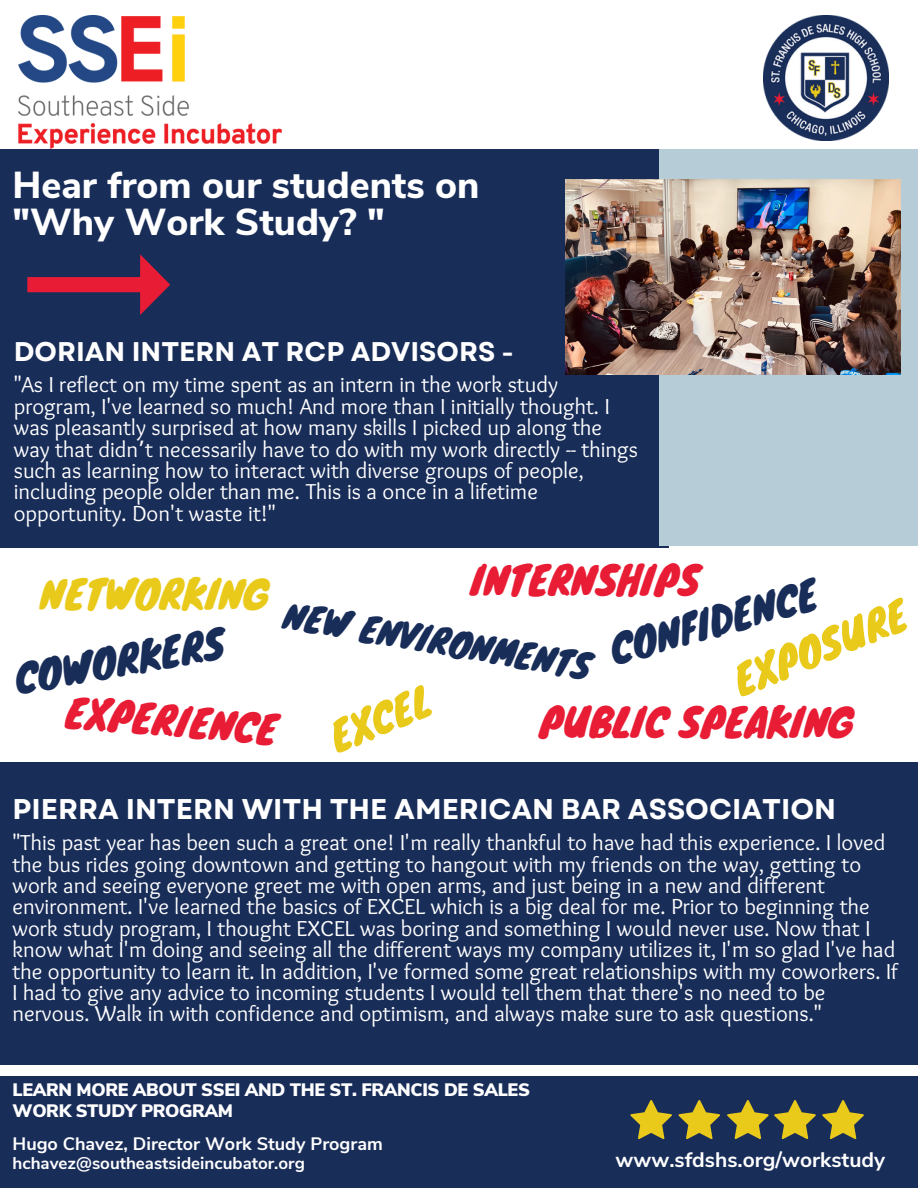
<style>
.page{position:relative;width:918px;height:1188px;background:#fff}
.page>*{position:absolute;margin:0;border:0;box-sizing:border-box;transform-origin:0 0}
.t1{font:39px "Knewave";color:#e81c35}
.t2{font:39px "Knewave";color:#e9ca1b}
.t3{font:39px "Knewave";color:#192d59}
.t4{font:800 37.5px/37.2px "Nunito Sans";color:#fff}
.t5{font:34.5px "Knewave";color:#192d59}
.t6{font:700 28.5px "Garet";color:#fff}
.t7{font:700 27px "Garet";color:#fff}
.t8{font:22.5px/21.3px "Sukar Regular";color:#fff}
.t9{font:700 21px "Nunito Sans";color:#fff}
.t10{font:900 18px "Nunito Sans";letter-spacing:-.02em;color:#fff}
.t11{font:700 18px "Nunito Sans";color:#fff}
.t12{font:700 16.95px "Nunito Sans";color:#fff}
.s1{font-family:"Noto Sans Gurmukhi"}
</style>
<div class="page">
<div style="left:0;top:149px;width:669px;height:399px;background:#192d59"></div>
<div style="left:659px;top:150px;width:259px;height:396px;background:#b6ccd7"></div>
<img style="left:764px;top:15px;width:125px;height:125px">
<img style="left:18px;top:15px;width:264px;height:133px">
<div style="left:0;top:1076px;width:918px;height:112px;background:#192d59"></div>
<svg style="left:630px;top:1100px;width:42px;height:39px"></svg>
<svg style="left:678px;top:1100px;width:42px;height:39px"></svg>
<svg style="left:727px;top:1100px;width:89px;height:39px"></svg>
<svg style="left:822px;top:1100px;width:42px;height:39px"></svg>
<img style="left:565px;top:180px;width:335px;height:194px">
<div style="left:0;top:762px;width:918px;height:303px;background:#192d59"></div>
<svg style="left:27px;top:254px;width:143px;height:61px"></svg>
<p class="t4" style="left:13px;top:167px;width:469px">Hear from our students on "Why Work Study? "</p>
<p class="t7" style="left:14px;top:332px;width:502px">DORIAN INTERN AT RCP ADVISORS -</p>
<p class="t8" style="left:14px;top:376px;width:626px">"As I reflect on my time spent as an intern in the work study program, I've learned so much! And more than I initially thought. I was pleasantly surprised at how many skills I picked up along the way that didn<span class="s1">’</span>t necessarily have to do with my work directly -- things such as learning how to interact with diverse groups of people, including people older than me. This is a once in a lifetime opportunity. Don't waste it!"</p>
<p class="t1" style="left:470px;top:548px;width:232px">INTERNSHIPS</p>
<p class="t3" style="left:602px;top:621px;width:215px;rotate:-16deg">CONFIDENCE</p>
<p class="t2" style="left:40px;top:562px;width:230px">NETWORKING</p>
<p class="t2" style="left:723px;top:653px;width:185px;rotate:-22deg">EXPOSURE</p>
<p class="t5" style="left:289px;top:586px;width:313px;rotate:10deg">NEW ENVIRONMENTS</p>
<p class="t3" style="left:10px;top:648px;width:214px;rotate:-10deg">COWORKERS</p>
<p class="t2" style="left:320px;top:709px;width:106px;rotate:-22deg">EXCEL</p>
<p class="t1" style="left:68px;top:680px;width:214px;rotate:5deg">EXPERIENCE</p>
<p class="t1" style="left:539px;top:690px;width:316px">PUBLIC SPEAKING</p>
<p class="t6" style="left:13px;top:789px;width:825px">PIERRA INTERN WITH THE AMERICAN BAR ASSOCIATION</p>
<p class="t8" style="left:13px;top:834px;width:887px">"This past year has been such a great one! I'm really thankful to have had this experience. I loved the bus rides going downtown and getting to hangout with my friends on the way, getting to work and seeing everyone greet me with open arms, and just being in a new and different environment. I've learned the basics of EXCEL which is a big deal for me. Prior to beginning the work study program, I thought EXCEL was boring and something I would never use. Now that I know what I'm doing and seeing all the different ways my company utilizes it, I'm so glad I've had the opportunity to learn it. In addition, I've formed some great relationships with my coworkers. If I had to give any advice to incoming students I would tell them that there's no need to be nervous. Walk in with confidence and optimism, and always make sure to ask questions."</p>
<p class="t10" style="left:13px;top:1077px;width:519px">LEARN MORE ABOUT SSEI AND THE ST. FRANCIS DE SALES</p>
<p class="t10" style="left:13px;top:1099px;width:222px">WORK STUDY PROGRAM</p>
<p class="t11" style="left:13px;top:1132px;width:372px">Hugo Chavez, Director Work Study Program</p>
<p class="t12" style="left:13px;top:1151px;width:294px">hchavez@southeastsideincubator.org</p>
<p class="t9" style="left:616px;top:1146px;width:271px">www.sfdshs.org/workstudy</p>
</div>
